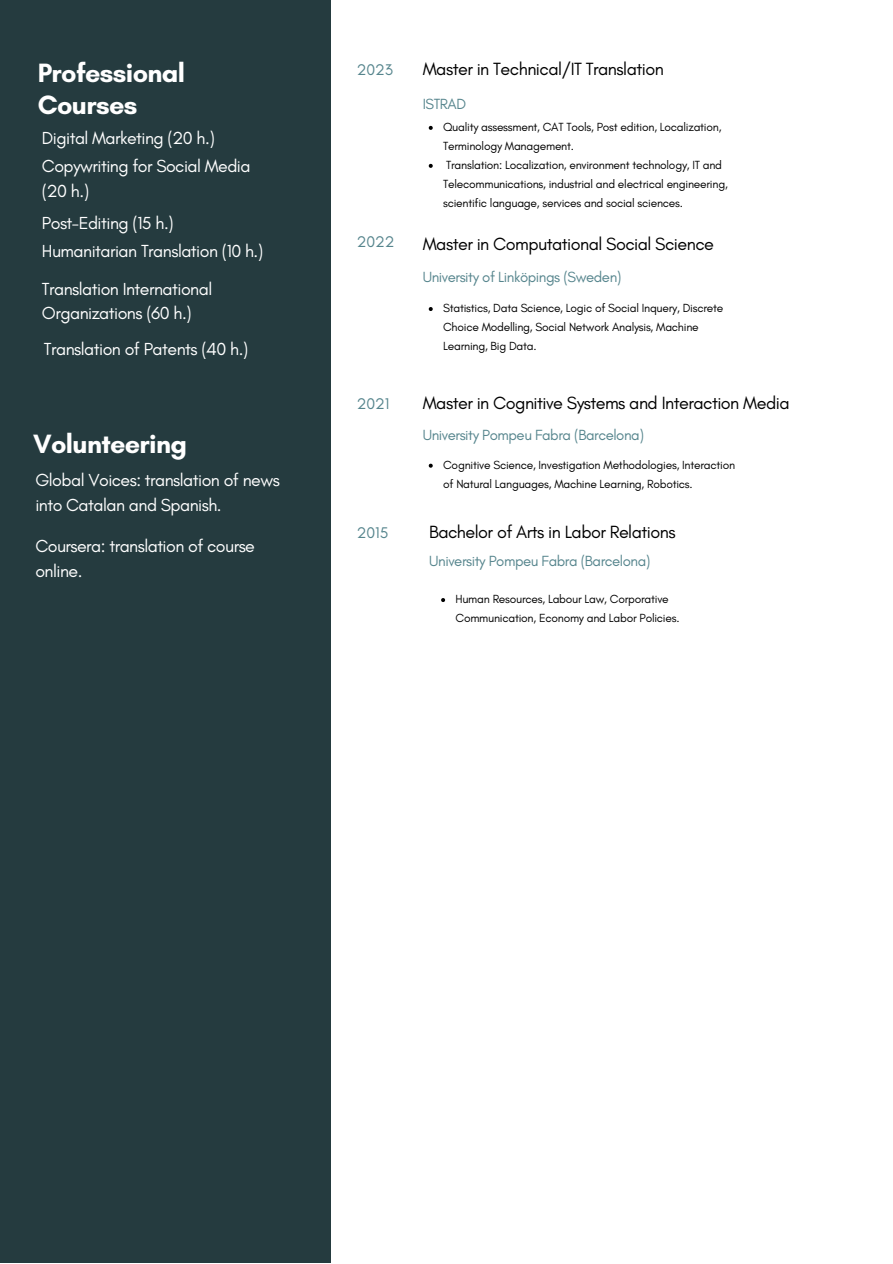
<style>
.page{position:relative;width:893px;height:1264px;background:#fff}
.page>*{position:absolute;margin:0;border:0;box-sizing:border-box;transform-origin:0 0}
.t1{font:34.5px "Glacial Indifference";letter-spacing:-.02em;color:#fff}
.t2{font:700 27px/32.5px "Glacial Indifference";letter-spacing:-.025em;color:#fff}
.t3{font:18px "Glacial Indifference";letter-spacing:-.03em;color:#000}
.t4{font:17.7px/24.8px "Glacial Indifference";letter-spacing:-.03em;color:#fff}
.t5{font:15.75px "Glacial Indifference";letter-spacing:-.005em;color:#56858d}
.t6{font:15px "Glacial Indifference";letter-spacing:-.03em;color:#56858d}
.t7{font:15px "Glacial Indifference";letter-spacing:-.02em;color:#fff}
.t8{font:12px/19px "Glacial Indifference";letter-spacing:-.02em;color:#000}
</style>
<div class="page">
<svg style="left:428px;top:126px;width:4px;height:4px"></svg>
<svg style="left:428px;top:164px;width:4px;height:4px"></svg>
<svg style="left:428px;top:307px;width:4px;height:4px"></svg>
<svg style="left:428px;top:463px;width:4px;height:4px"></svg>
<svg style="left:441px;top:598px;width:4px;height:4px"></svg>
<div style="left:0;top:0;width:330px;height:1262px;background:#253b3f"></div>
<h2 class="t2" style="left:30px;top:48px;width:248px">Professional courses</h2>
<h3 class="t4" style="left:30px;top:93px;width:174px">Digital Marketing (20 h.)</h3>
<h2 class="t2" style="left:38px;top:56px;width:149px">Professional<br>Courses</h2>
<h3 class="t4" style="left:42px;top:124px;width:210px;line-height:27.9px">Digital Marketing (20 h.)<br>Copywriting for Social Media</h3>
<h3 class="t4" style="left:42px;top:174px;width:133px;line-height:32.4px">(20 h.)<br>Post-Editing (15 h.)</h3>
<h3 class="t4" style="left:42px;top:232px;width:223px;line-height:37.5px">Humanitarian Translation (10 h.)<br>Translation International</h3>
<h3 class="t4" style="left:42px;top:295px;width:208px;line-height:35.8px">Organizations (60 h.)<br>Translation of Patents (40 h.)</h3>
<h2 class="t2" style="left:33px;top:427px;width:155px">Volunteering</h2>
<h3 class="t4" style="left:35px;top:468px;width:246px">Global Voices: translation of news into Catalan and Spanish.</h3>
<h3 class="t4" style="left:35px;top:533px;width:221px">Coursera: translation of course online.</h3>
<h1 class="t1" style="left:42px;top:428px;width:138px">fotografo</h1>
<p class="t7" style="left:73px;top:496px;width:131px">hola@unsitiogenial.es</p>
<h3 class="t5" style="left:357px;top:60px;width:38px">2023</h3>
<h3 class="t3" style="left:422px;top:57px;width:242px">Master in Technical/IT Translation</h3>
<p class="t6" style="left:422px;top:94px;width:45px">ISTRAD</p>
<p class="t8" style="left:443px;top:117px;width:286px">Quality assessment, CAT Tools, Post edition, Localization, Terminology Management.<br>Translation: Localization, environment technology, IT and Telecommunications, industrial and electrical engineering, scientific language, services and social sciences.</p>
<h3 class="t5" style="left:357px;top:232px;width:39px">2022</h3>
<h3 class="t3" style="left:422px;top:233px;width:293px">Master in Computational Social Science</h3>
<p class="t6" style="left:422px;top:267px;width:200px">University of Linköpings (Sweden)</p>
<p class="t8" style="left:443px;top:298px;width:282px">Statistics, Data Science, Logic of Social Inquery, Discrete<br>Choice Modelling, Social Network Analysis, Machine<br>Learning, Big Data.</p>
<h3 class="t5" style="left:357px;top:394px;width:34px">2021</h3>
<h3 class="t3" style="left:422px;top:392px;width:368px">Master in Cognitive Systems and Interaction Media</h3>
<p class="t6" style="left:422px;top:426px;width:223px">University Pompeu Fabra (Barcelona)</p>
<p class="t8" style="left:443px;top:455px;width:293px">Cognitive Science, Investigation Methodologies, Interaction of Natural Languages, Machine Learning, Robotics.</p>
<h3 class="t5" style="left:357px;top:523px;width:33px">2015</h3>
<h3 class="t3" style="left:429px;top:520px;width:248px">Bachelor of Arts in Labor Relations</h3>
<p class="t6" style="left:429px;top:552px;width:223px">University Pompeu Fabra (Barcelona)</p>
<p class="t8" style="left:455px;top:589px;width:225px">Human Resources, Labour Law, Corporative<br>Communication, Economy and Labor Policies.</p>
</div>
